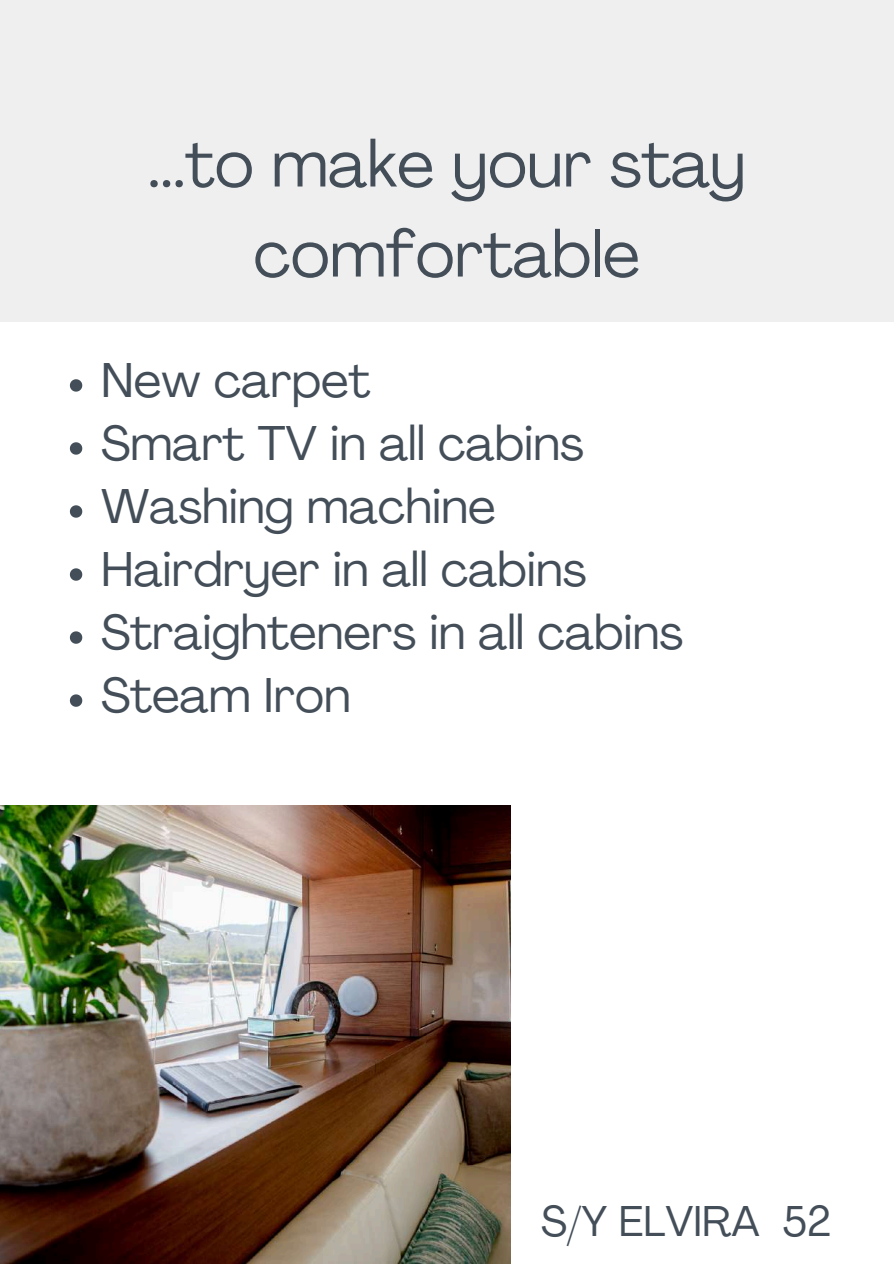
<style>
.page{position:relative;width:894px;height:1264px;background:#fff}
.page>*{position:absolute;margin:0;border:0;box-sizing:border-box;transform-origin:0 0}
.t1{font:65.1px/90px "Agrandir";color:#434e59;text-align:center}
.t2{font:48.15px/63px "Agrandir";color:#434e59}
.t3{font:42.45px "Agrandir";color:#434e59}
</style>
<div class="page">
<div style="left:0;top:0;width:893px;height:321px;background:#efefef"></div>
<img style="left:0;top:805px;width:510px;height:458px">
<svg style="left:70px;top:379px;width:12px;height:12px"></svg>
<svg style="left:70px;top:442px;width:12px;height:12px"></svg>
<svg style="left:70px;top:505px;width:12px;height:12px"></svg>
<svg style="left:70px;top:568px;width:12px;height:12px"></svg>
<svg style="left:70px;top:631px;width:12px;height:12px"></svg>
<svg style="left:70px;top:694px;width:12px;height:12px"></svg>
<h1 class="t1" style="left:148px;top:125px;width:599px">...to make your stay comfortable</h1>
<p class="t2" style="left:101px;top:354px;width:583px">New carpet<br>Smart TV in all cabins<br>Washing machine<br>Hairdryer in all cabins<br>Straighteners in all cabins<br>Steam Iron</p>
<p class="t3" style="left:541px;top:1204px;width:291px">S/Y ELVIRA 52</p>
</div>
